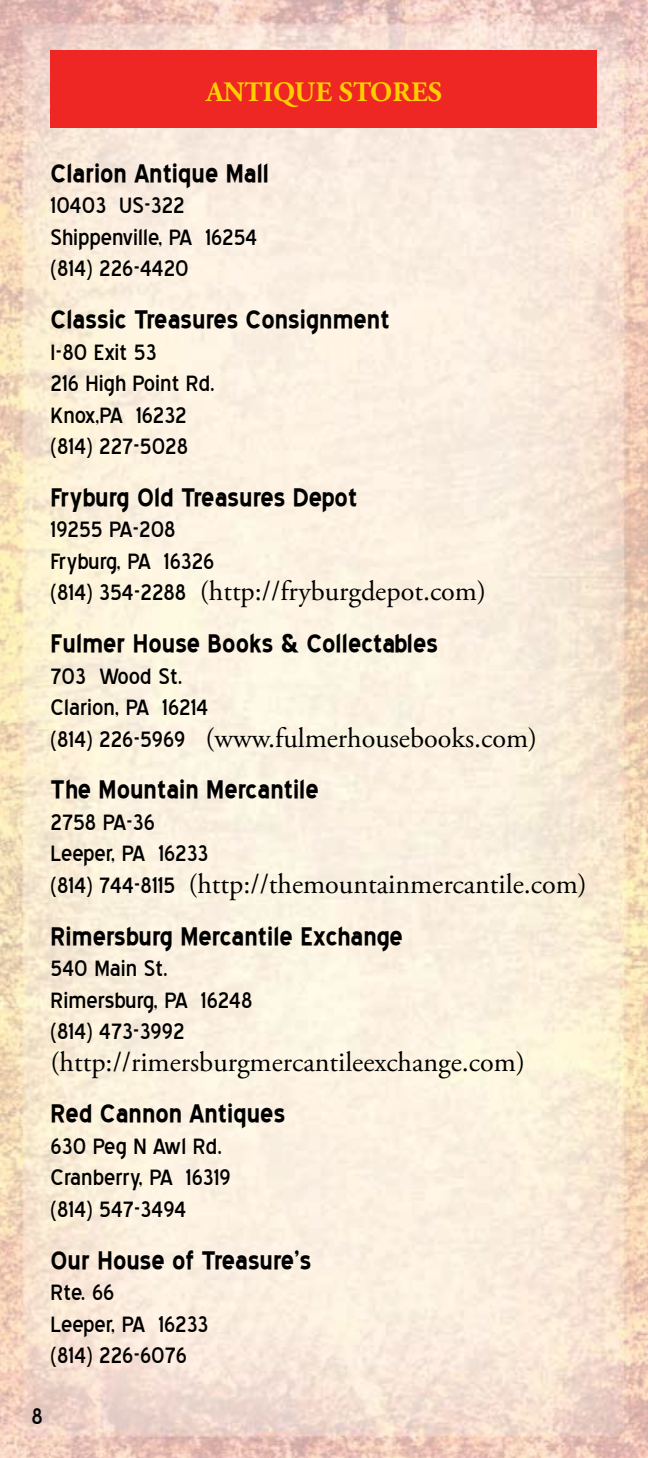
<style>
.page{position:relative;width:648px;height:1458px;background:#fff}
.page>*{position:absolute;margin:0;border:0;box-sizing:border-box;transform-origin:0 0}
.t1{font:700 31.5px "Blue Highway";color:#000}
.t2{font:28.12px/31.5px "Blue Highway";color:#000}
.t3{font:28.12px "Adobe Garamond Pro";color:#000}
.t4{font:700 28.12px "Adobe Garamond Pro";color:#ffce01}
.s1{font-family:"Blue Highway"}
</style>
<div class="page">
<img style="left:0;top:0;width:648px;height:1458px">
<div style="left:51px;top:51px;width:546px;height:77px;background:#ee2624"></div>
<p class="t4" style="left:206px;top:75px;width:237px">ANTIQUE STORES</p>
<p class="t1" style="left:51px;top:159px;width:220px">Clarion Antique Mall</p>
<p class="t2" style="left:51px;top:190px;width:208px">10403 US-322<br>Shippenville, PA 16254 (814) 226-4420</p>
<p class="t1" style="left:51px;top:305px;width:341px">Classic Treasures Consignment</p>
<p class="t2" style="left:51px;top:336px;width:166px">I-80 Exit 53<br>216 High Point Rd.<br>Knox,PA 16232 (814) 227-5028</p>
<p class="t1" style="left:51px;top:483px;width:308px">Fryburg Old Treasures Depot</p>
<p class="t2" style="left:51px;top:514px;width:165px">19255 PA-208<br>Fryburg, PA 16326</p>
<p class="t3" style="left:51px;top:574px;width:437px"><span class="s1">(814) 354-2288</span> (http://fryburgdepot.com)</p>
<p class="t1" style="left:51px;top:629px;width:389px">Fulmer House Books &amp; Collectables</p>
<p class="t2" style="left:51px;top:660px;width:159px">703 Wood St.<br>Clarion, PA 16214</p>
<p class="t3" style="left:51px;top:721px;width:488px"><span class="s1">(814) 226-5969</span> (www.fulmerhousebooks.com)</p>
<p class="t1" style="left:51px;top:775px;width:270px">The Mountain Mercantile</p>
<p class="t2" style="left:51px;top:807px;width:159px">2758 PA-36<br>Leeper, PA 16233</p>
<p class="t3" style="left:51px;top:867px;width:538px"><span class="s1">(814) 744-8115</span> (http://themountainmercantile.com)</p>
<p class="t1" style="left:51px;top:921px;width:354px">Rimersburg Mercantile Exchange</p>
<p class="t2" style="left:51px;top:953px;width:203px">540 Main St.<br>Rimersburg, PA 16248 (814) 473-3992</p>
<p class="t3" style="left:51px;top:1045px;width:476px">(http://rimersburgmercantileexchange.com)</p>
<p class="t1" style="left:51px;top:1099px;width:236px">Red Cannon Antiques</p>
<p class="t2" style="left:51px;top:1131px;width:182px">630 Peg N Awl Rd.<br>Cranberry, PA 16319 (814) 547-3494</p>
<p class="t1" style="left:51px;top:1245px;width:262px">Our House of Treasure’s</p>
<p class="t2" style="left:51px;top:1277px;width:159px">Rte. 66<br>Leeper, PA 16233 (814) 226-6076</p>
<p class="t2" style="left:32px;top:1401px;width:13px">8</p>
</div>
